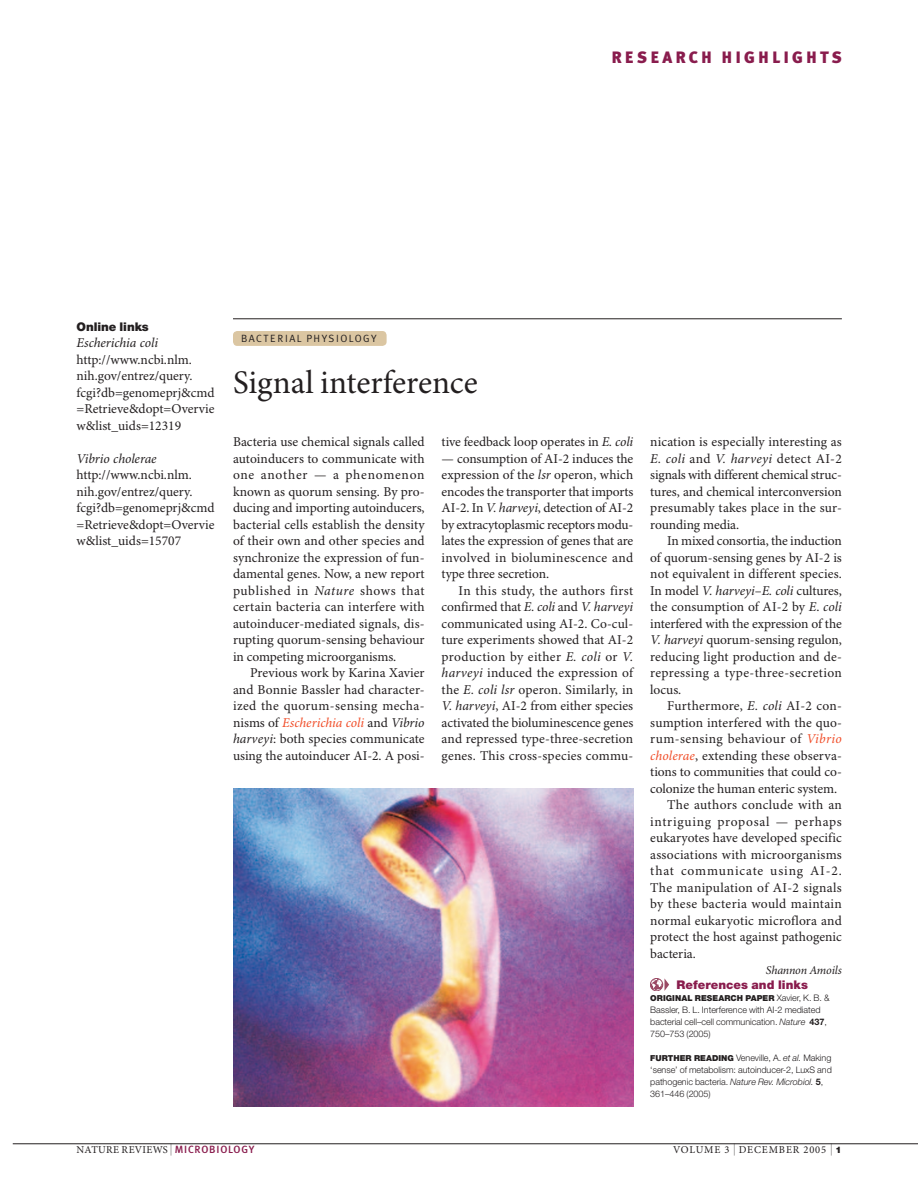
<style>
.page{position:relative;width:918px;height:1188px;background:#fff}
.page>*{position:absolute;margin:0;border:0;box-sizing:border-box;transform-origin:0 0}
.t1{font:33px "Minion Pro";color:#231f20}
.t2{font:900 16.5px "Meta Plus";letter-spacing:.19em;color:#891c4d}
.t3{font:13.5px/16.5px "Minion Pro";letter-spacing:.005em;color:#231f20;text-align:justify}
.t4{font:13.5px "Minion Pro";letter-spacing:.025em;color:#231f20}
.t5{font:italic 13.5px "Minion Pro";letter-spacing:-.01em;color:#231f20}
.t6{font:13.5px "Minion Pro";letter-spacing:.03em;color:#231f20}
.t7{font:13.5px "Minion Pro";letter-spacing:.055em;color:#231f20}
.t8{font:13.5px "Minion Pro";letter-spacing:.065em;color:#231f20}
.t9{font:900 12px "Helvetica Neue";letter-spacing:.005em;color:#891c4d}
.t10{font:italic 12px "Minion Pro";letter-spacing:-.015em;color:#231f20}
.t11{font:900 12px "Helvetica Neue";letter-spacing:-.005em;color:#231f20}
.t12{font:10.5px "Minion Pro";letter-spacing:.03em;color:#231f20}
.t13{font:10.5px "Minion Pro";letter-spacing:.085em;color:#231f20}
.t14{font:10.5px "Meta Plus Normal";letter-spacing:.14em;color:#231f20}
.t15{font:300 9px/12px "Helvetica Neue";letter-spacing:-.005em;color:#231f20}
.t16{font:900 8.25px "Helvetica Neue";letter-spacing:.005em;color:#231f20}
.s1{font-style:italic}
.s2{font-style:italic;color:#f04c27}
.s3{font-weight:300;font-size:9px}
.s4{font-weight:700}
.s5{font-weight:900;font-size:8.25px}
.s6{font-family:"Helvetica Neue";font-weight:100;font-size:12px}
.s7{font-family:"Meta Plus";font-weight:500;color:#891c4d}
.s8{font-family:"Helvetica Neue";font-weight:900;font-size:9px}
</style>
<div class="page">
<hr style="left:13px;top:1144px;width:905px;height:1px;background:#231f20">
<hr style="left:233px;top:319px;width:609px;height:1px;background:#231f20">
<svg style="left:650px;top:978px;width:19px;height:13px"></svg>
<div style="left:233px;top:331px;width:154px;height:15px;background:#dbc6a2;border-radius:4px"></div>
<img style="left:233px;top:788px;width:400px;height:318px">
<p class="t2" style="left:611px;top:51px;width:232px">RESEARCH HIGHLIGHTS</p>
<p class="t11" style="left:77px;top:322px;width:74px">Online links</p>
<p class="t5" style="left:77px;top:338px;width:83px">Escherichia coli</p>
<p class="t3" style="left:77px;top:352px;width:140px;text-align:left">http://www.ncbi.nlm. nih.gov/entrez/query. fcgi?db=genomeprj&amp;cmd =Retrieve&amp;dopt=Overvie w&amp;list_uids=12319</p>
<p class="t5" style="left:77px;top:453px;width:82px">Vibrio cholerae</p>
<p class="t3" style="left:77px;top:468px;width:140px;text-align:left">http://www.ncbi.nlm. nih.gov/entrez/query. fcgi?db=genomeprj&amp;cmd =Retrieve&amp;dopt=Overvie w&amp;list_uids=15707</p>
<p class="t14" style="left:241px;top:335px;width:137px">BACTERIAL PHYSIOLOGY</p>
<h1 class="t1" style="left:233px;top:370px;width:246px">Signal interference</h1>
<p class="t3" style="left:233px;top:435px;width:193px">Bacteria use chemical signals called autoinducers to communicate with one another — a phenomenon known as quorum sensing. By pro&shy;ducing and importing autoinducers, bacterial cells establish the density of their own and other species and synchronize the expression of fun&shy;damental genes. Now, a new report published in <span class="s1">Nature</span> shows that certain bacteria can interfere with autoinducer-mediated signals, dis&shy;rupting quorum-sensing behaviour in competing microorganisms.</p>
<p class="t3" style="left:233px;top:666px;width:193px;text-indent:17px">Previous work by Karina Xavier and Bonnie Bassler had character&shy;ized the quorum-sensing mecha&shy;nisms of <span class="s2">Escherichia coli</span> and <span class="s1">Vibrio harveyi</span>: both species communicate using the autoinducer AI-2. A posi-</p>
<p class="t3" style="left:442px;top:435px;width:193px">tive feedback loop operates in <span class="s1">E. coli</span></p>
<p class="t3" style="left:442px;top:451px;width:193px">— consumption of AI-2 induces the expression of the <span class="s1">lsr</span> operon, which encodes the transporter that imports AI-2. In <span class="s1">V. harveyi</span>, detection of AI-2 by extracytoplasmic receptors modu&shy;lates the expression of genes that are involved in bioluminescence and type three secretion.</p>
<p class="t3" style="left:442px;top:583px;width:193px;text-indent:17px">In this study, the authors first confirmed that <span class="s1">E. coli</span> and <span class="s1">V. harveyi </span>communicated using AI-2. Co-cul&shy;ture experiments showed that AI-2 production by either <span class="s1">E. coli</span> or <span class="s1">V. harveyi</span> induced the expression of the <span class="s1">E. coli lsr</span> operon. Similarly, in <span class="s1">V. harveyi</span>, AI-2 from either species activated the bioluminescence genes and repressed type-three-secretion genes. This cross-species commu-</p>
<p class="t3" style="left:650px;top:435px;width:193px">nication is especially interesting as <span class="s1">E. coli</span> and <span class="s1">V. harveyi</span> detect AI-2 signals with different chemical struc&shy;tures, and chemical interconversion presumably takes place in the sur&shy;rounding media.</p>
<p class="t3" style="left:650px;top:534px;width:193px;text-indent:17px">In mixed consortia, the induction of quorum-sensing genes by AI-2 is not equivalent in different species.<br>In model <span class="s1">V. harveyi</span>–<span class="s1">E. coli</span> cultures, the consumption of AI-2 by <span class="s1">E</span>. <span class="s1">coli </span>interfered with the expression of the <span class="s1">V. harveyi</span> quorum-sensing regulon, reducing light production and de&shy;repressing a type-three-secretion locus.</p>
<p class="t3" style="left:667px;top:699px;width:176px">Furthermore, <span class="s1">E. coli</span> AI-2 con-</p>
<p class="t3" style="left:650px;top:715px;width:193px">sumption interfered with the quo-</p>
<p class="t6" style="left:650px;top:734px;width:193px">rum-sensing behaviour of <span class="s2">Vibrio</span></p>
<p class="t3" style="left:650px;top:748px;width:193px"><span class="s2">cholerae</span>, extending these observa-</p>
<p class="t3" style="left:650px;top:765px;width:193px">tions to communities that could co-</p>
<p class="t3" style="left:650px;top:781px;width:188px">colonize the human enteric system.</p>
<p class="t4" style="left:667px;top:800px;width:176px">The authors conclude with an</p>
<p class="t7" style="left:650px;top:816px;width:193px">intriguing proposal — perhaps</p>
<p class="t3" style="left:650px;top:831px;width:193px">eukaryotes have developed specific</p>
<p class="t3" style="left:650px;top:847px;width:193px">associations with microorganisms</p>
<p class="t8" style="left:650px;top:866px;width:193px">that communicate using AI-2.</p>
<p class="t4" style="left:650px;top:882px;width:193px">The manipulation of AI-2 signals</p>
<p class="t4" style="left:650px;top:899px;width:193px">by these bacteria would maintain</p>
<p class="t3" style="left:650px;top:913px;width:193px">normal eukaryotic microflora and</p>
<p class="t3" style="left:650px;top:930px;width:193px">protect the host against pathogenic</p>
<p class="t3" style="left:650px;top:946px;width:47px">bacteria.</p>
<p class="t10" style="left:766px;top:966px;width:78px">Shannon Amoils</p>
<p class="t9" style="left:677px;top:981px;width:133px">References and links</p>
<p class="t16" style="left:650px;top:996px;width:181px">ORIGINAL RESEARCH PAPER <span class="s3">Xavier, K. B. &amp;</span></p>
<p class="t15" style="left:650px;top:1005px;width:178px">Bassler, B. L. Interference with AI-2 mediated bacterial cell–cell communication. <span class="s1">Nature</span> <span class="s4">437</span>,<br>750–753 (2005)</p>
<p class="t15" style="left:650px;top:1053px;width:183px"><span class="s5">FURTHER READING</span> Veneville, A. <span class="s1">et al.</span> Making ‘sense’ of metabolism: autoinducer-2, LuxS and pathogenic bacteria. <span class="s1">Nature Rev. Microbiol.</span> <span class="s4">5</span>, 361–446 (2005)</p>
<p class="t12" style="left:77px;top:1146px;width:179px">NATURE REVIEWS <span class="s6">|</span> <span class="s7">MICROBIOLOGY</span></p>
<p class="t13" style="left:673px;top:1146px;width:170px">VOLUME 3 <span class="s6">|</span> DECEMBER 2005 <span class="s6">|</span> <span class="s8">1</span></p>
</div>
